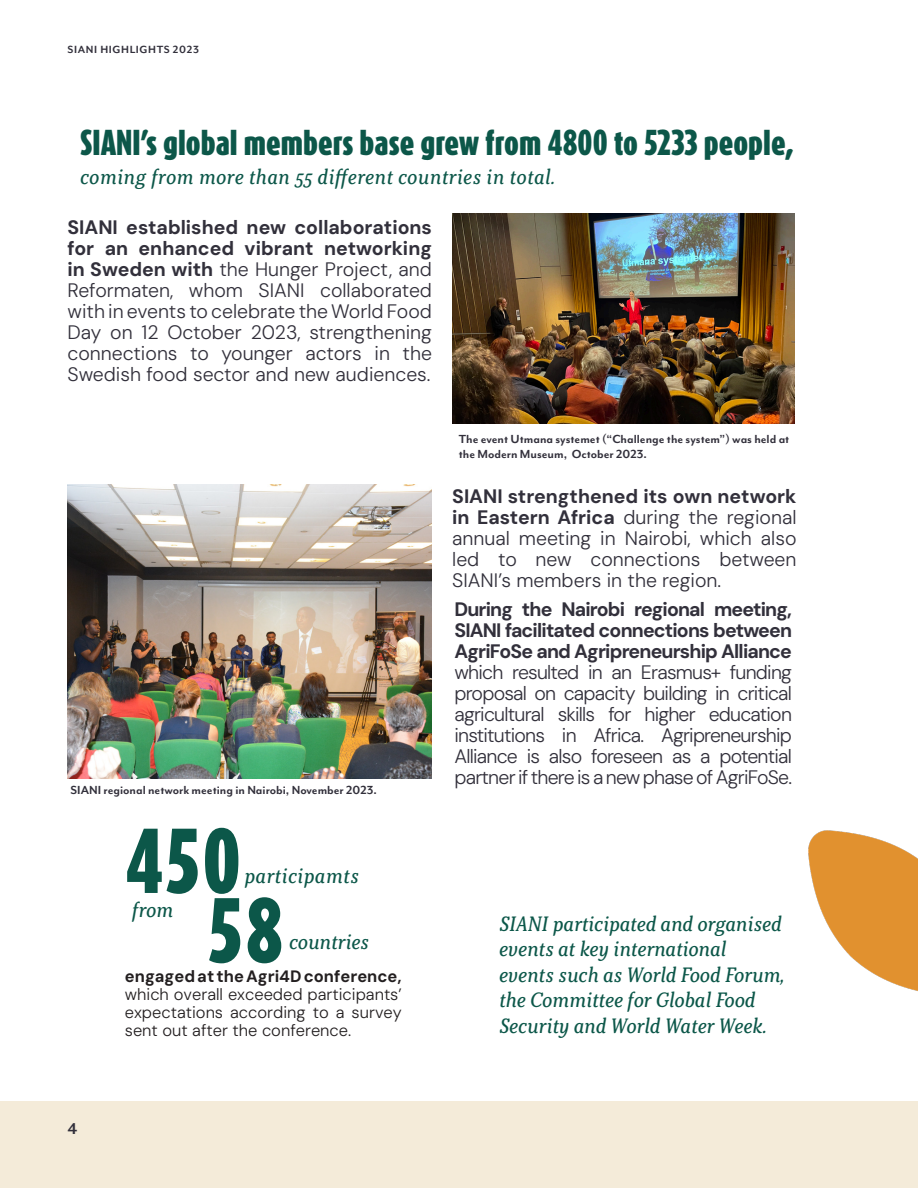
<style>
.page{position:relative;width:918px;height:1188px;background:#fff}
.page>*{position:absolute;margin:0;border:0;box-sizing:border-box;transform-origin:0 0}
.Caption_Header{font:900 76.5px "Dax Compact Pro";color:#0c5749}
.t1{font:900 30px "Dax Compact Pro";color:#0c5749}
.Subhead{font:italic 21px/25.5px "Kopius";letter-spacing:-.02em;color:#0c5749}
.Subhead-2{font:italic 21px "Kopius";color:#0c5749}
.Body_Text{font:300 19.5px/21px "DM Sans";color:#32303b;text-align:justify}
.Subhead_-_All_Caps{font:300 19.5px/21px "DM Sans";letter-spacing:-.04em;color:#32303b;text-align:justify}
.t2{font:700 18px "Mr Eaves Mod OT";color:#32303b}
.Caption_Body_Text{font:300 16.5px/18px "DM Sans";color:#231f20;text-align:justify}
.Subhead_-_All_Caps-2{font:700 13.5px/15px "Mr Eaves Mod OT";color:#32303b}
.t3{font:700 12px "Mr Eaves Mod OT";letter-spacing:.05em;color:#32303b}
.s1{font-family:"DM Sans 9 pt";font-weight:400}
</style>
<div class="page">
<div style="left:0;top:1101px;width:918px;height:87px;background:#f4ebd9"></div>
<img style="left:808px;top:830px;width:110px;height:161px">
<img style="left:452px;top:214px;width:343px;height:209px">
<img style="left:68px;top:484px;width:364px;height:294px">
<p class="t3" style="left:68px;top:43px;width:133px">SIANI HIGHLIGHTS 2023</p>
<p class="t1" style="left:80px;top:122px;width:715px">SIANI’s global members base grew from 4800 to 5233 people,</p>
<p class="Subhead-2" style="left:80px;top:164px;width:477px">coming from more than 55 different countries in total.</p>
<p class="Body_Text" style="left:68px;top:217px;width:366px"><span class="s1">SIANI established new collaborations for an enhanced vibrant networking in Sweden with</span> the Hunger Project, and Reformaten, whom SIANI collaborated with in events to celebrate the World Food Day on 12 October 2023, strengthening connections to younger actors in the Swedish food sector and new audiences.</p>
<p class="Subhead_-_All_Caps-2" style="left:71px;top:782px;width:308px">SIANI regional network meeting in Nairobi, November 2023.</p>
<p class="Caption_Header" style="left:125px;top:809px;width:117px">450</p>
<p class="Subhead-2" style="left:244px;top:863px;width:116px">participamts</p>
<p class="Subhead" style="left:132px;top:897px;width:43px">from</p>
<p class="Caption_Header" style="left:208px;top:878px;width:77px">58</p>
<p class="Subhead" style="left:289px;top:929px;width:82px">countries</p>
<p class="Caption_Body_Text" style="left:125px;top:967px;width:278px"><span class="s1">engaged at the Agri4D conference, </span>which overall exceeded participants’ expectations according to a survey sent out after the conference.</p>
<p class="Subhead_-_All_Caps-2" style="left:459px;top:431px;width:332px">The event Utmana systemet (“Challenge the system”) was held at the Modern Museum, October 2023.</p>
<p class="Body_Text" style="left:452px;top:485px;width:346px"><span class="s1">SIANI strengthened its own network in Eastern Africa</span> during the regional annual meeting in Nairobi, which also led to new connections between SIANI’s members in the region.</p>
<p class="Subhead_-_All_Caps" style="left:454px;top:598px;width:339px"><span class="s1">During the Nairobi regional meeting, SIANI facilitated connections between AgriFoSe and Agripreneurship Alliance </span>which resulted in an Erasmus+ funding proposal on capacity building in critical agricultural skills for higher education institutions in Africa. Agripreneurship Alliance is also foreseen as a potential partner if there is a new phase of AgriFoSe.</p>
<p class="Subhead" style="left:499px;top:911px;width:287px">SIANI participated and organised events at key international events such as World Food Forum, the Committee for Global Food<br>Security and World Water Week.</p>
<p class="t2" style="left:68px;top:1118px;width:12px">4</p>
</div>
